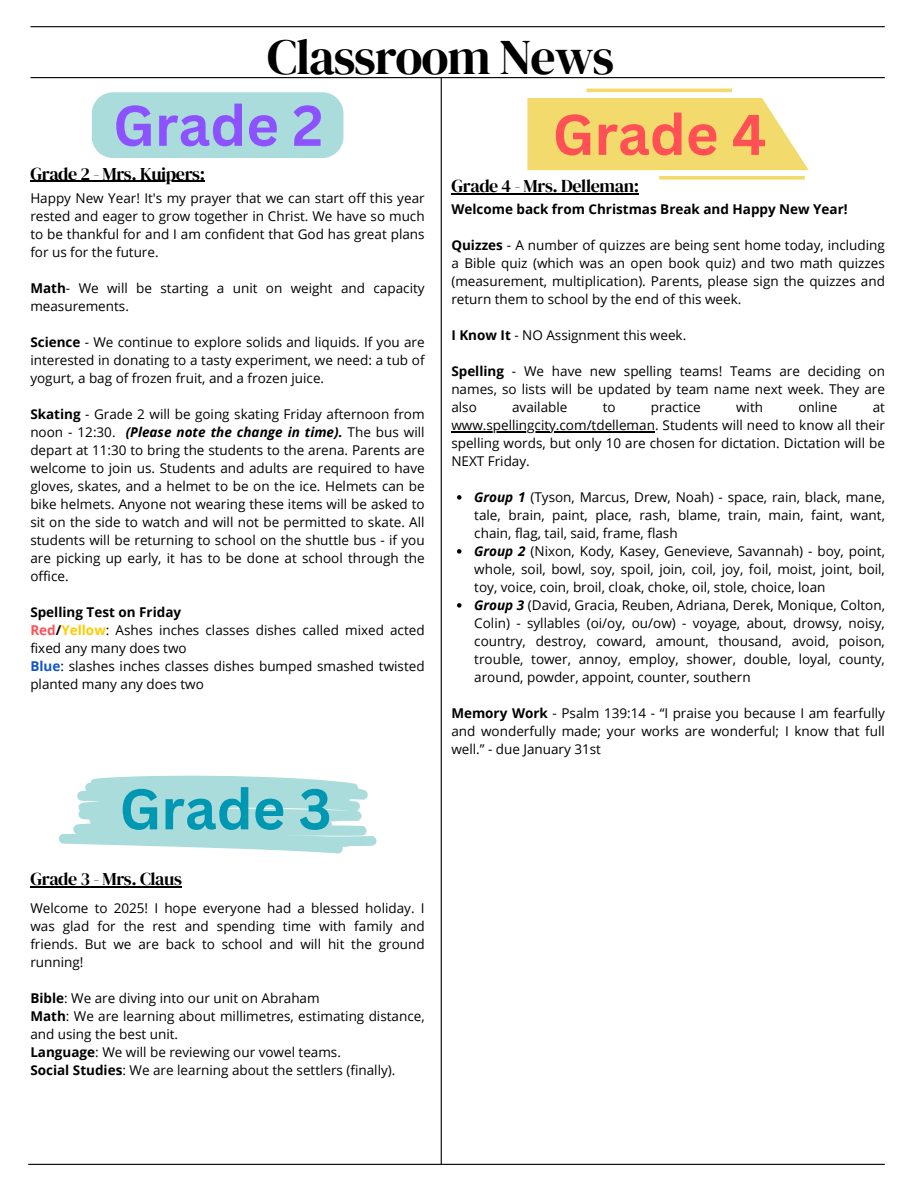
<style>
.page{position:relative;width:918px;height:1188px;background:#fff}
.page>*{position:absolute;margin:0;border:0;box-sizing:border-box;transform-origin:0 0}
.t1{font:700 55.95px "Canva Sans";color:#8c52ff}
.t2{font:700 55.95px "Canva Sans";color:#0097b2}
.t3{font:700 55.95px "Canva Sans";color:#ff5055}
.t4{font:49.8px "DM Serif Display";letter-spacing:-.025em;color:#000}
.t5{font:18px "DM Serif Display";letter-spacing:-.02em;color:#000}
.t6{font:13.5px/18px "Open Sans";color:#000;text-align:justify}
.t7{font:700 13.5px "Open Sans";color:#000}
.s1{font-weight:700}
.s2{font-weight:700;font-style:italic}
.s3{font-weight:700;color:#ff5055}
.s4{font-weight:700;color:#fc0}
.s5{font-weight:700;color:#15c}
</style>
<div class="page">
<hr style="left:31px;top:26px;width:853px;height:1px;background:#000">
<hr style="left:441px;top:78px;width:1px;height:1086px;background:#000">
<hr style="left:29px;top:1164px;width:855px;height:1px;background:#000">
<hr style="left:31px;top:77px;width:853px;height:1px;background:#000">
<div style="left:92px;top:92px;width:251px;height:66px;background:#aadcdc"></div>
<hr style="left:30px;top:181px;width:73px;height:1px;background:#000">
<hr style="left:103px;top:181px;width:102px;height:1px;background:#000">
<svg style="left:59px;top:776px;width:318px;height:78px"></svg>
<hr style="left:30px;top:886px;width:152px;height:1px;background:#000">
<svg style="left:527px;top:98px;width:282px;height:72px"></svg>
<hr style="left:586px;top:89px;width:146px;height:3px;background:#f2da6c">
<hr style="left:659px;top:176px;width:146px;height:3px;background:#f2da6c">
<hr style="left:451px;top:193px;width:188px;height:1px;background:#000">
<hr style="left:451px;top:431px;width:204px;height:1px;background:#000">
<svg style="left:457px;top:495px;width:5px;height:5px"></svg>
<svg style="left:457px;top:549px;width:5px;height:5px"></svg>
<svg style="left:457px;top:603px;width:5px;height:5px"></svg>
<p class="t4" style="left:267px;top:22px;width:348px">Classroom News</p>
<p class="t1" style="left:113px;top:86px;width:212px">Grade 2</p>
<h2 class="t5" style="left:30px;top:161px;width:176px">Grade 2 - Mrs. Kuipers:</h2>
<p class="t6" style="left:30px;top:189px;width:396px">Happy New Year! It's my prayer that we can start off this year rested and eager to grow together in Christ. We have so much to be thankful for and I am confident that God has great plans for us for the future.</p>
<p class="t6" style="left:30px;top:279px;width:396px"><span class="s1">Math</span>- We will be starting a unit on weight and capacity measurements.</p>
<h1 class="t6" style="left:30px;top:333px;width:396px"><span class="s1">Science</span> - We continue to explore solids and liquids. If you are interested in donating to a tasty experiment, we need: a tub of yogurt, a bag of frozen fruit, and a frozen juice.</h1>
<h1 class="t6" style="left:30px;top:405px;width:396px"><span class="s1">Skating</span> - Grade 2 will be going skating Friday afternoon from noon - 12:30. <span class="s2">(Please note the change in time).</span> The bus will depart at 11:30 to bring the students to the arena. Parents are welcome to join us. Students and adults are required to have gloves, skates, and a helmet to be on the ice. Helmets can be bike helmets. Anyone not wearing these items will be asked to sit on the side to watch and will not be permitted to skate. All students will be returning to school on the shuttle bus - if you are picking up early, it has to be done at school through the office.</h1>
<p class="t7" style="left:30px;top:603px;width:152px">Spelling Test on Friday</p>
<p class="t6" style="left:30px;top:621px;width:396px"><span class="s3">Red</span><span class="s1">/</span><span class="s4">Yellow</span>: Ashes inches classes dishes called mixed acted fixed any many does two</p>
<p class="t6" style="left:30px;top:657px;width:396px"><span class="s5">Blue</span>: slashes inches classes dishes bumped smashed twisted planted many any does two</p>
<p class="t2" style="left:120px;top:770px;width:214px">Grade 3</p>
<p class="t5" style="left:30px;top:867px;width:153px">Grade 3 - Mrs. Claus</p>
<p class="t6" style="left:30px;top:899px;width:396px">Welcome to 2025! I hope everyone had a blessed holiday. I was glad for the rest and spending time with family and friends. But we are back to school and will hit the ground running!</p>
<p class="t6" style="left:30px;top:989px;width:291px"><span class="s1">Bible</span>: We are diving into our unit on Abraham</p>
<p class="t6" style="left:30px;top:1007px;width:396px"><span class="s1">Math</span>: We are learning about millimetres, estimating distance, and using the best unit.</p>
<p class="t6" style="left:30px;top:1043px;width:312px"><span class="s1">Language</span>: We will be reviewing our vowel teams.</p>
<h4 class="t6" style="left:30px;top:1061px;width:367px"><span class="s1">Social Studies</span>: We are learning about the settlers (finally).</h4>
<p class="t3" style="left:553px;top:95px;width:215px">Grade 4</p>
<p class="t5" style="left:451px;top:173px;width:189px">Grade 4 - Mrs. Delleman:</p>
<p class="t7" style="left:451px;top:199px;width:398px">Welcome back from Christmas Break and Happy New Year!</p>
<p class="t6" style="left:451px;top:236px;width:435px"><span class="s1">Quizzes</span> - A number of quizzes are being sent home today, including a Bible quiz (which was an open book quiz) and two math quizzes (measurement, multiplication). Parents, please sign the quizzes and return them to school by the end of this week.</p>
<p class="t6" style="left:451px;top:326px;width:236px"><span class="s1">I Know It</span> - NO Assignment this week.</p>
<p class="t6" style="left:451px;top:362px;width:435px"><span class="s1">Spelling</span> - We have new spelling teams! Teams are deciding on names, so lists will be updated by team name next week. They are also</p>
<p class="t6" style="left:512px;top:398px;width:57px">available</p>
<p class="t6" style="left:603px;top:398px;width:14px">to</p>
<p class="t6" style="left:651px;top:398px;width:51px">practice</p>
<p class="t6" style="left:736px;top:398px;width:28px">with</p>
<p class="t6" style="left:798px;top:398px;width:41px">online</p>
<p class="t6" style="left:873px;top:398px;width:14px">at</p>
<p class="t6" style="left:451px;top:416px;width:435px">www.spellingcity.com/tdelleman. Students will need to know all their spelling words, but only 10 are chosen for dictation. Dictation will be NEXT Friday.</p>
<p class="t6" style="left:474px;top:488px;width:412px;text-align:left"><span class="s2">Group 1</span> (Tyson, Marcus, Drew, Noah) - space, rain, black, mane, tale, brain, paint, place, rash, blame, train, main, faint, want, chain, flag, tail, said, frame, flash<br><span class="s2">Group 2</span> (Nixon, Kody, Kasey, Genevieve, Savannah) - boy, point,</p>
<p class="t6" style="left:474px;top:560px;width:412px;text-align:left">whole, soil, bowl, soy, spoil, join, coil, joy, foil, moist, joint, boil, toy, voice, coin, broil, cloak, choke, oil, stole, choice, loan<br><span class="s2">Group 3</span> (David, Gracia, Reuben, Adriana, Derek, Monique, Colton,</p>
<h1 class="t6" style="left:474px;top:614px;width:412px">Colin) - syllables (oi/oy, ou/ow) - voyage, about, drowsy, noisy, country, destroy, coward, amount, thousand, avoid, poison, trouble, tower, annoy, employ, shower, double, loyal, county, around, powder, appoint, counter, southern</h1>
<h1 class="t6" style="left:451px;top:704px;width:435px"><span class="s1">Memory Work</span> - Psalm 139:14 - “I praise you because I am fearfully</h1>
<p class="t6" style="left:451px;top:722px;width:435px">and wonderfully made; your works are wonderful; I know that full well.” - due January 31st</p>
</div>
